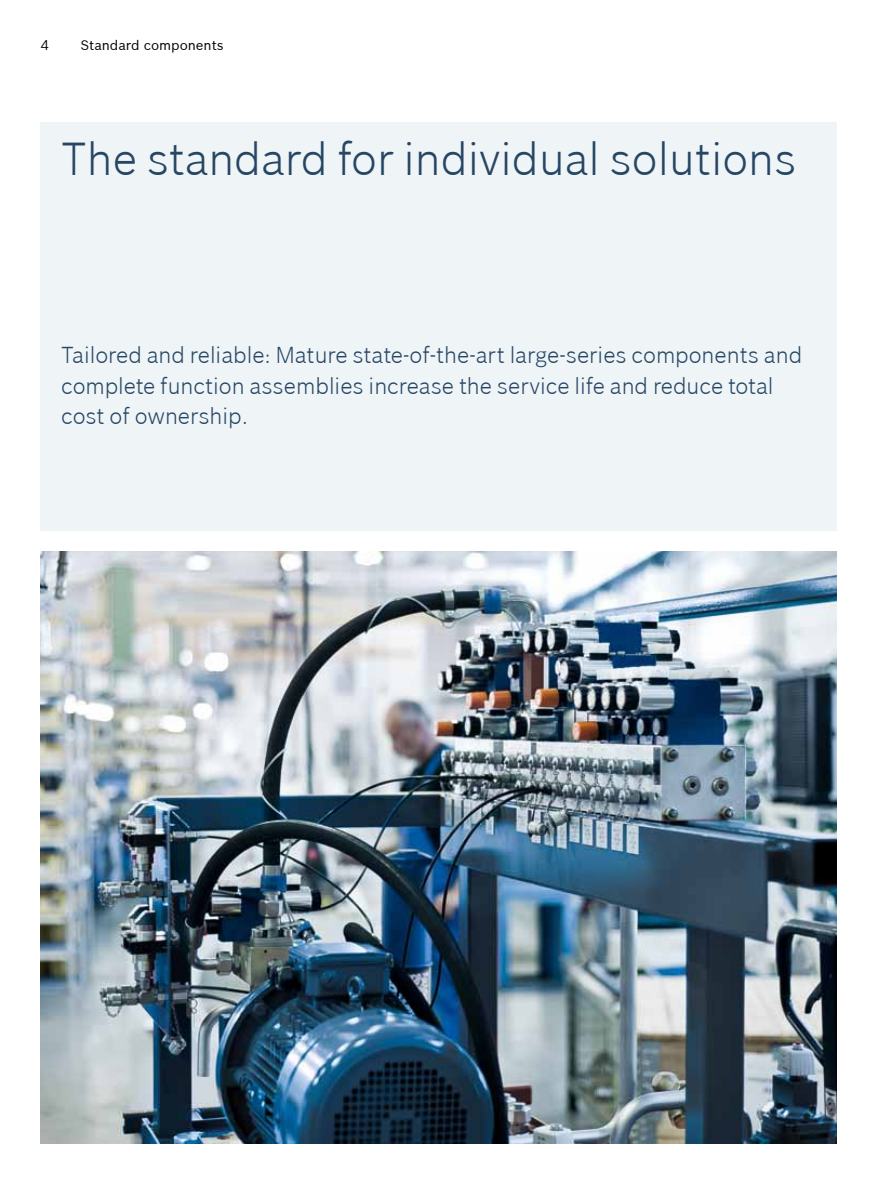
<style>
.page{position:relative;width:893px;height:1191px;background:#fff}
.page>*{position:absolute;margin:0;border:0;box-sizing:border-box;transform-origin:0 0}
.t1{font:300 45px "Bosch Sans";color:#264664}
.t2{font:300 22.5px/30.6px "Bosch Sans";color:#264664}
.t3{font:13.5px "Bosch Sans";color:#000}
</style>
<div class="page">
<img style="left:41px;top:551px;width:796px;height:592px">
<div style="left:41px;top:122px;width:796px;height:409px;background:#eff4f7"></div>
<p class="t3" style="left:41px;top:36px;width:10px">4</p>
<p class="t3" style="left:81px;top:36px;width:145px">Standard components</p>
<h1 class="t1" style="left:61px;top:127px;width:737px">The standard for individual solutions</h1>
<p class="t2" style="left:61px;top:338px;width:742px">Tailored and reliable: Mature state-of-the-art large-series components and complete function assemblies increase the service life and reduce total cost of ownership.</p>
</div>
